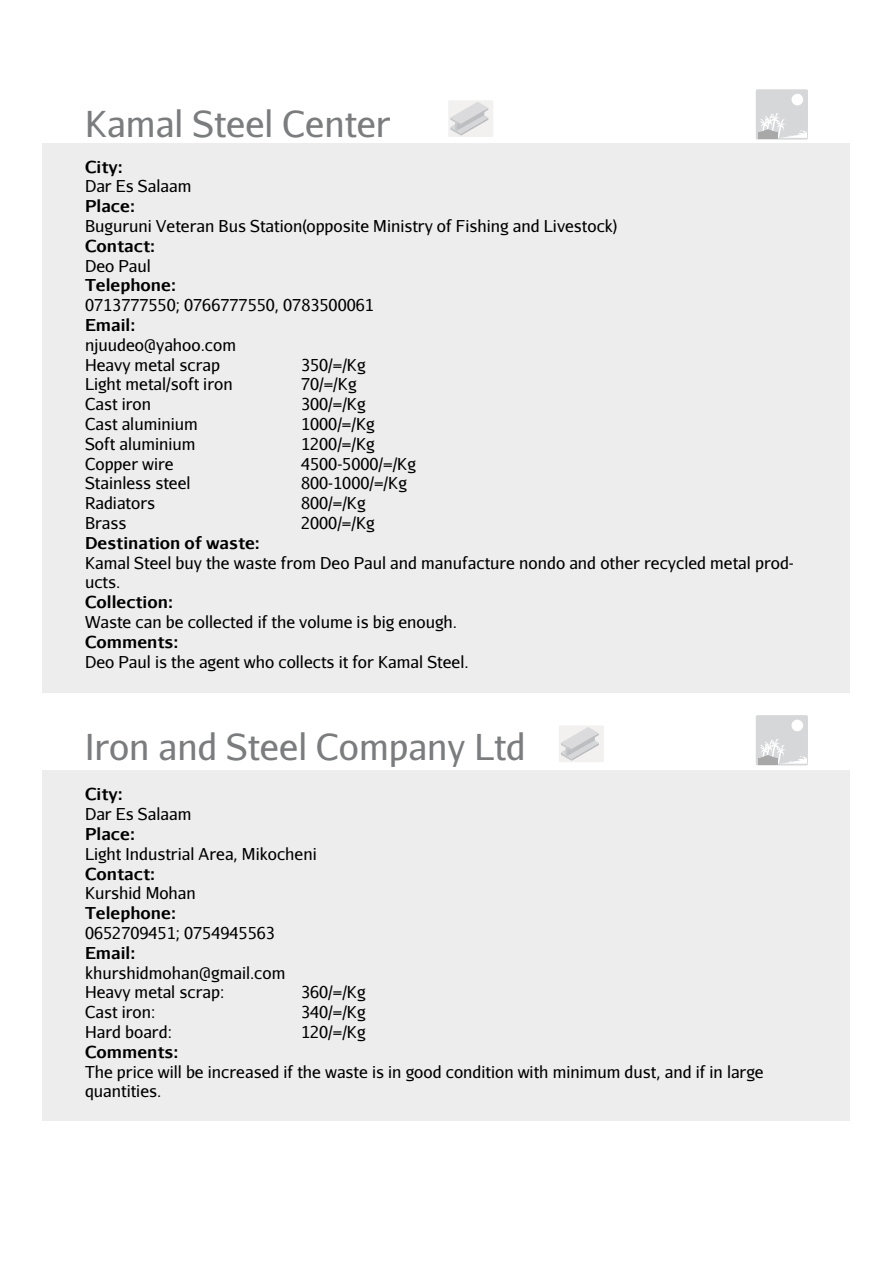
<style>
.page{position:relative;width:893px;height:1263px;background:#fff}
.page>*{position:absolute;margin:0;border:0;box-sizing:border-box;transform-origin:0 0}
.t1{font:36px "Aurulent Sans";color:#7a7c7e}
.t2{font:16.5px/19.8px "Aurulent Sans";color:#000}
.t3{font:700 16.5px "Aurulent Sans";color:#000}
</style>
<div class="page">
<div style="left:43px;top:143px;width:807px;height:550px;background:#eeeded"></div>
<div style="left:43px;top:770px;width:807px;height:351px;background:#eeeded"></div>
<svg style="left:448px;top:100px;width:45px;height:37px"></svg>
<svg style="left:559px;top:726px;width:45px;height:36px"></svg>
<div style="left:756px;top:89px;width:52px;height:51px;background:#d6d7d8;border-radius:2px"></div>
<div style="left:791px;top:94px;width:12px;height:11px;background:#fff;border-radius:50%"></div>
<svg style="left:758px;top:113px;width:49px;height:26px"></svg>
<div style="left:756px;top:715px;width:52px;height:50px;background:#d6d7d8;border-radius:2px"></div>
<div style="left:791px;top:720px;width:12px;height:11px;background:#fff;border-radius:50%"></div>
<svg style="left:758px;top:739px;width:49px;height:25px"></svg>
<h1 class="t1" style="left:85px;top:101px;width:307px">Kamal Steel Center</h1>
<p class="t3" style="left:85px;top:154px;width:39px">City:</p>
<p class="t2" style="left:85px;top:176px;width:108px">Dar Es Salaam</p>
<p class="t3" style="left:85px;top:194px;width:51px">Place:</p>
<p class="t2" style="left:85px;top:216px;width:534px">Buguruni Veteran Bus Station(opposite Ministry of Fishing and Livestock)</p>
<p class="t3" style="left:85px;top:233px;width:72px">Contact:</p>
<p class="t2" style="left:85px;top:255px;width:67px">Deo Paul</p>
<p class="t3" style="left:85px;top:273px;width:93px">Telephone:</p>
<p class="t2" style="left:85px;top:295px;width:290px">0713777550; 0766777550, 0783500061</p>
<p class="t3" style="left:85px;top:313px;width:52px">Email:</p>
<p class="t2" style="left:85px;top:334px;width:153px">njuudeo@yahoo.com<br>Heavy metal scrap</p>
<p class="t2" style="left:301px;top:354px;width:66px">350/=/Kg</p>
<p class="t2" style="left:85px;top:374px;width:149px">Light metal/soft iron</p>
<p class="t2" style="left:301px;top:374px;width:57px">70/=/Kg</p>
<p class="t2" style="left:85px;top:394px;width:67px">Cast iron</p>
<p class="t2" style="left:301px;top:394px;width:66px">300/=/Kg</p>
<p class="t2" style="left:85px;top:414px;width:114px">Cast aluminium</p>
<p class="t2" style="left:301px;top:414px;width:75px">1000/=/Kg</p>
<p class="t2" style="left:85px;top:433px;width:112px">Soft aluminium</p>
<p class="t2" style="left:301px;top:433px;width:75px">1200/=/Kg</p>
<p class="t2" style="left:85px;top:453px;width:90px">Copper wire</p>
<p class="t2" style="left:301px;top:453px;width:116px">4500-5000/=/Kg</p>
<p class="t2" style="left:85px;top:473px;width:107px">Stainless steel</p>
<p class="t2" style="left:301px;top:473px;width:107px">800-1000/=/Kg</p>
<p class="t2" style="left:85px;top:493px;width:72px">Radiators</p>
<p class="t2" style="left:301px;top:493px;width:66px">800/=/Kg</p>
<p class="t2" style="left:85px;top:513px;width:43px">Brass</p>
<p class="t2" style="left:301px;top:513px;width:75px">2000/=/Kg</p>
<p class="t3" style="left:85px;top:530px;width:176px">Destination of waste:</p>
<p class="t2" style="left:85px;top:552px;width:710px">Kamal Steel buy the waste from Deo Paul and manufacture nondo and other recycled metal prod&shy;ucts.</p>
<p class="t3" style="left:85px;top:590px;width:89px">Collection:</p>
<p class="t2" style="left:85px;top:612px;width:374px">Waste can be collected if the volume is big enough.</p>
<p class="t3" style="left:85px;top:629px;width:95px">Comments:</p>
<p class="t2" style="left:85px;top:651px;width:385px">Deo Paul is the agent who collects it for Kamal Steel.</p>
<h1 class="t1" style="left:85px;top:724px;width:442px">Iron and Steel Company Ltd</h1>
<p class="t3" style="left:85px;top:782px;width:39px">City:</p>
<p class="t2" style="left:85px;top:804px;width:108px">Dar Es Salaam</p>
<p class="t3" style="left:85px;top:822px;width:51px">Place:</p>
<p class="t2" style="left:85px;top:843px;width:233px">Light Industrial Area, Mikocheni</p>
<p class="t3" style="left:85px;top:861px;width:72px">Contact:</p>
<p class="t2" style="left:85px;top:883px;width:112px">Kurshid Mohan</p>
<p class="t3" style="left:85px;top:901px;width:93px">Telephone:</p>
<p class="t2" style="left:85px;top:923px;width:191px">0652709451; 0754945563</p>
<p class="t3" style="left:85px;top:940px;width:52px">Email:</p>
<p class="t2" style="left:85px;top:962px;width:202px">khurshidmohan@gmail.com<br>Heavy metal scrap:</p>
<p class="t2" style="left:301px;top:982px;width:66px">360/=/Kg</p>
<p class="t2" style="left:85px;top:1002px;width:72px">Cast iron:</p>
<p class="t2" style="left:301px;top:1002px;width:66px">340/=/Kg</p>
<p class="t2" style="left:85px;top:1022px;width:88px">Hard board:</p>
<p class="t2" style="left:301px;top:1022px;width:66px">120/=/Kg</p>
<p class="t3" style="left:85px;top:1039px;width:95px">Comments:</p>
<p class="t2" style="left:85px;top:1061px;width:680px">The price will be increased if the waste is in good condition with minimum dust, and if in large quantities.</p>
</div>
